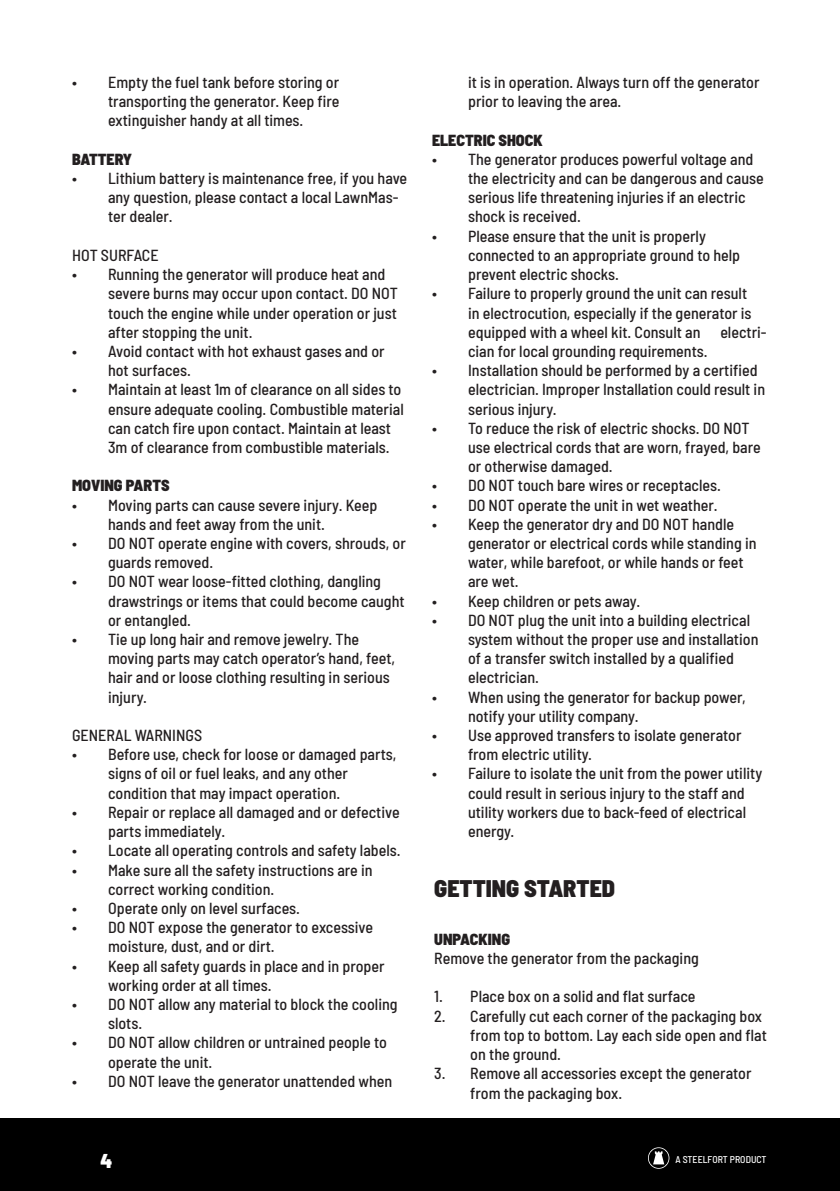
<style>
.page{position:relative;width:840px;height:1191px;background:#fff}
.page>*{position:absolute;margin:0;border:0;box-sizing:border-box;transform-origin:0 0}
.t1{font:900 semi-condensed 24px "Barlow";color:#231f20}
.t2{font:900 semi-condensed 20px "Barlow";color:#fff}
.t3{font:500 semi-condensed 16px/19.2px "Barlow";color:#231f20}
.t4{font:900 semi-condensed 16px "Barlow";color:#231f20}
.t5{font:500 semi-condensed 9.8px "Barlow";color:#fff}
</style>
<div class="page">
<div style="left:0;top:1119px;width:839px;height:72px;background:#000"></div>
<svg style="left:648px;top:1147px;width:21px;height:21px"></svg>
<p class="t3" style="left:108px;top:71px;width:233px;text-align:justify;text-indent:-36px">• Empty the fuel tank before storing or transporting the generator. Keep fire extinguisher handy at all times.</p>
<p class="t4" style="left:72px;top:147px;width:62px">BATTERY</p>
<p class="t3" style="left:108px;top:167px;width:300px;text-indent:-36px">• Lithium battery is maintenance free, if you have any question, please contact a local LawnMas&shy;ter dealer.</p>
<p class="t3" style="left:72px;top:244px;width:88px">HOT SURFACE</p>
<p class="t3" style="left:108px;top:263px;width:291px;text-indent:-36px">• Running the generator will produce heat and severe burns may occur upon contact. DO NOT touch the engine while under operation or just after stopping the unit.</p>
<p class="t3" style="left:108px;top:340px;width:278px;text-indent:-36px">• Avoid contact with hot exhaust gases and or hot surfaces.</p>
<p class="t3" style="left:108px;top:379px;width:297px;text-indent:-36px">• Maintain at least 1m of clearance on all sides to ensure adequate cooling. Combustible material can catch fire upon contact. Maintain at least 3m of clearance from combustible materials.</p>
<p class="t4" style="left:72px;top:474px;width:99px">MOVING PARTS</p>
<p class="t3" style="left:108px;top:494px;width:271px;text-indent:-36px">• Moving parts can cause severe injury. Keep hands and feet away from the unit.</p>
<p class="t3" style="left:108px;top:532px;width:299px;text-indent:-36px">• DO NOT operate engine with covers, shrouds, or guards removed.</p>
<p class="t3" style="left:108px;top:571px;width:298px;text-indent:-36px">• DO NOT wear loose-fitted clothing, dangling drawstrings or items that could become caught or entangled.</p>
<p class="t3" style="left:108px;top:628px;width:288px;text-indent:-36px">• Tie up long hair and remove jewelry. The moving parts may catch operator’s hand, feet, hair and or loose clothing resulting in serious injury.</p>
<p class="t3" style="left:72px;top:724px;width:132px">GENERAL WARNINGS</p>
<p class="t3" style="left:108px;top:743px;width:290px;text-indent:-36px">• Before use, check for loose or damaged parts, signs of oil or fuel leaks, and any other condition that may impact operation.</p>
<p class="t3" style="left:108px;top:801px;width:293px;text-indent:-36px">• Repair or replace all damaged and or defective parts immediately.</p>
<p class="t3" style="left:72px;top:839px;width:330px">• Locate all operating controls and safety labels.</p>
<p class="t3" style="left:108px;top:859px;width:266px;text-indent:-36px">• Make sure all the safety instructions are in correct working condition.</p>
<p class="t3" style="left:72px;top:897px;width:229px">• Operate only on level surfaces.</p>
<p class="t3" style="left:108px;top:916px;width:266px;text-indent:-36px">• DO NOT expose the generator to excessive moisture, dust, and or dirt.</p>
<p class="t3" style="left:108px;top:955px;width:278px;text-indent:-36px">• Keep all safety guards in place and in proper working order at all times.</p>
<p class="t3" style="left:108px;top:993px;width:291px;text-indent:-36px">• DO NOT allow any material to block the cooling slots.</p>
<p class="t3" style="left:108px;top:1031px;width:280px;text-indent:-36px">• DO NOT allow children or untrained people to operate the unit.</p>
<p class="t3" style="left:72px;top:1070px;width:321px">• DO NOT leave the generator unattended when</p>
<p class="t3" style="left:468px;top:71px;width:293px">it is in operation. Always turn off the generator prior to leaving the area.</p>
<p class="t4" style="left:432px;top:128px;width:112px">ELECTRIC SHOCK</p>
<p class="t3" style="left:468px;top:148px;width:297px;text-indent:-36px">• The generator produces powerful voltage and the electricity and can be dangerous and cause serious life threatening injuries if an electric shock is received.</p>
<p class="t3" style="left:468px;top:225px;width:273px;text-indent:-36px">• Please ensure that the unit is properly connected to an appropriate ground to help prevent electric shocks.</p>
<p class="t3" style="left:468px;top:283px;width:300px;text-indent:-36px">• Failure to properly ground the unit can result<br>in electrocution, especially if the generator is equipped with a wheel kit. Consult an electri&shy;cian for local grounding requirements.</p>
<p class="t3" style="left:468px;top:359px;width:298px;text-indent:-36px">• Installation should be performed by a certified electrician. Improper Installation could result in serious injury.</p>
<p class="t3" style="left:468px;top:417px;width:294px;text-indent:-36px">• To reduce the risk of electric shocks. DO NOT use electrical cords that are worn, frayed, bare or otherwise damaged.</p>
<p class="t3" style="left:432px;top:475px;width:290px">• DO NOT touch bare wires or receptacles.</p>
<p class="t3" style="left:432px;top:494px;width:287px">• DO NOT operate the unit in wet weather.</p>
<p class="t3" style="left:468px;top:513px;width:290px;text-indent:-36px">• Keep the generator dry and DO NOT handle generator or electrical cords while standing in water, while barefoot, or while hands or feet are wet.</p>
<p class="t3" style="left:432px;top:590px;width:209px">• Keep children or pets away.</p>
<p class="t3" style="left:468px;top:609px;width:292px;text-indent:-36px">• DO NOT plug the unit into a building electrical system without the proper use and installation of a transfer switch installed by a qualified electrician.</p>
<p class="t3" style="left:468px;top:686px;width:279px;text-indent:-36px">• When using the generator for backup power, notify your utility company.</p>
<p class="t3" style="left:468px;top:724px;width:275px;text-indent:-36px">• Use approved transfers to isolate generator from electric utility.</p>
<p class="t3" style="left:468px;top:763px;width:295px;text-indent:-36px">• Failure to isolate the unit from the power utility could result in serious injury to the staff and utility workers due to back-feed of electrical energy.</p>
<p class="t1" style="left:434px;top:870px;width:182px">GETTING STARTED</p>
<p class="t4" style="left:434px;top:927px;width:77px">UNPACKING</p>
<p class="t3" style="left:434px;top:947px;width:266px">Remove the generator from the packaging</p>
<p class="t3" style="left:434px;top:986px;width:262px">1. Place box on a solid and flat surface</p>
<p class="t3" style="left:470px;top:1005px;width:298px;text-indent:-36px">2. Carefully cut each corner of the packaging box from top to bottom. Lay each side open and flat on the ground.</p>
<p class="t3" style="left:470px;top:1062px;width:282px;text-indent:-36px">3. Remove all accessories except the generator from the packaging box.</p>
<p class="t2" style="left:101px;top:1145px;width:13px">4</p>
<p class="t5" style="left:675px;top:1152px;width:92px">A STEELFORT PRODUCT</p>
</div>
